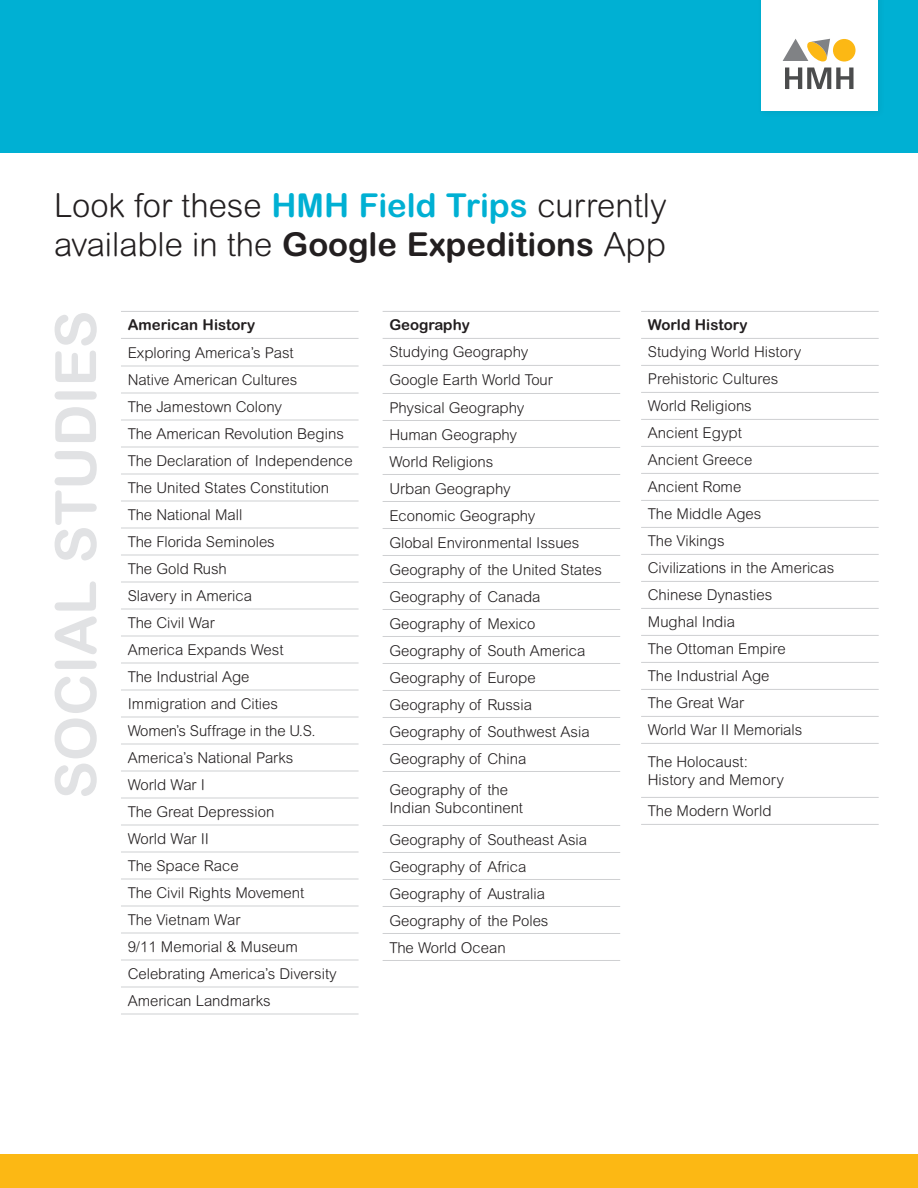
<style>
.page{position:relative;width:918px;height:1188px;background:#fff}
.page>*{position:absolute;margin:0;border:0;box-sizing:border-box;transform-origin:0 0}
.t1{font:700 57px "Arial Rounded MT Std";color:#e1e2e4}
.t2{font:300 33px/39.6px "Arial Rounded MT Std";color:#231f20}
.t3{font:300 15px/18px "Arial Rounded MT Std";color:#231f20}
.t4{font:700 15px "Arial Rounded MT Std";color:#231f20}
.s1{font-weight:700;color:#00b0d3}
.s2{font-weight:700}
</style>
<div class="page">
<hr style="left:121px;top:338px;width:238px;height:1px;background:#cfd0d2">
<hr style="left:121px;top:366px;width:238px;height:1px;background:#cfd0d2">
<hr style="left:121px;top:393px;width:238px;height:1px;background:#cfd0d2">
<hr style="left:121px;top:420px;width:238px;height:1px;background:#cfd0d2">
<hr style="left:121px;top:447px;width:238px;height:1px;background:#cfd0d2">
<hr style="left:121px;top:474px;width:238px;height:1px;background:#cfd0d2">
<hr style="left:121px;top:501px;width:238px;height:1px;background:#cfd0d2">
<hr style="left:121px;top:528px;width:238px;height:1px;background:#cfd0d2">
<hr style="left:121px;top:555px;width:238px;height:1px;background:#cfd0d2">
<hr style="left:121px;top:582px;width:238px;height:1px;background:#cfd0d2">
<hr style="left:121px;top:609px;width:238px;height:1px;background:#cfd0d2">
<hr style="left:121px;top:636px;width:238px;height:1px;background:#cfd0d2">
<hr style="left:121px;top:663px;width:238px;height:1px;background:#cfd0d2">
<hr style="left:121px;top:690px;width:238px;height:1px;background:#cfd0d2">
<hr style="left:121px;top:717px;width:238px;height:1px;background:#cfd0d2">
<hr style="left:121px;top:744px;width:238px;height:1px;background:#cfd0d2">
<hr style="left:121px;top:771px;width:238px;height:1px;background:#cfd0d2">
<hr style="left:121px;top:798px;width:238px;height:1px;background:#cfd0d2">
<hr style="left:121px;top:825px;width:238px;height:1px;background:#cfd0d2">
<hr style="left:121px;top:852px;width:238px;height:1px;background:#cfd0d2">
<hr style="left:121px;top:879px;width:238px;height:1px;background:#cfd0d2">
<hr style="left:121px;top:906px;width:238px;height:1px;background:#cfd0d2">
<hr style="left:121px;top:933px;width:238px;height:1px;background:#cfd0d2">
<hr style="left:121px;top:960px;width:238px;height:1px;background:#cfd0d2">
<hr style="left:121px;top:987px;width:238px;height:1px;background:#cfd0d2">
<hr style="left:121px;top:1014px;width:238px;height:1px;background:#cfd0d2">
<hr style="left:121px;top:311px;width:238px;height:1px;background:#cfd0d2">
<div style="left:0;top:0;width:918px;height:152px;background:#00b0d3"></div>
<div style="left:0;top:1154px;width:918px;height:34px;background:#fcb814"></div>
<div style="left:757px;top:0;width:129px;height:119px;background:#00adcf"></div>
<div style="left:761px;top:0;width:117px;height:111px;background:#fff"></div>
<svg style="left:783px;top:39px;width:73px;height:50px"></svg>
<hr style="left:383px;top:311px;width:237px;height:1px;background:#cfd0d2">
<hr style="left:383px;top:338px;width:237px;height:1px;background:#cfd0d2">
<hr style="left:383px;top:365px;width:237px;height:1px;background:#cfd0d2">
<hr style="left:383px;top:393px;width:237px;height:1px;background:#cfd0d2">
<hr style="left:383px;top:420px;width:237px;height:1px;background:#cfd0d2">
<hr style="left:383px;top:447px;width:237px;height:1px;background:#cfd0d2">
<hr style="left:383px;top:474px;width:237px;height:1px;background:#cfd0d2">
<hr style="left:383px;top:501px;width:237px;height:1px;background:#cfd0d2">
<hr style="left:383px;top:528px;width:237px;height:1px;background:#cfd0d2">
<hr style="left:383px;top:555px;width:237px;height:1px;background:#cfd0d2">
<hr style="left:383px;top:582px;width:237px;height:1px;background:#cfd0d2">
<hr style="left:383px;top:609px;width:237px;height:1px;background:#cfd0d2">
<hr style="left:383px;top:636px;width:237px;height:1px;background:#cfd0d2">
<hr style="left:383px;top:663px;width:237px;height:1px;background:#cfd0d2">
<hr style="left:383px;top:690px;width:237px;height:1px;background:#cfd0d2">
<hr style="left:383px;top:717px;width:237px;height:1px;background:#cfd0d2">
<hr style="left:383px;top:744px;width:237px;height:1px;background:#cfd0d2">
<hr style="left:383px;top:771px;width:237px;height:1px;background:#cfd0d2">
<hr style="left:383px;top:825px;width:237px;height:1px;background:#cfd0d2">
<hr style="left:383px;top:852px;width:237px;height:1px;background:#cfd0d2">
<hr style="left:383px;top:879px;width:237px;height:1px;background:#cfd0d2">
<hr style="left:383px;top:906px;width:237px;height:1px;background:#cfd0d2">
<hr style="left:383px;top:933px;width:237px;height:1px;background:#cfd0d2">
<hr style="left:383px;top:960px;width:237px;height:1px;background:#cfd0d2">
<hr style="left:641px;top:311px;width:238px;height:1px;background:#cfd0d2">
<hr style="left:641px;top:338px;width:238px;height:1px;background:#cfd0d2">
<hr style="left:641px;top:365px;width:238px;height:1px;background:#cfd0d2">
<hr style="left:641px;top:392px;width:238px;height:1px;background:#cfd0d2">
<hr style="left:641px;top:419px;width:238px;height:1px;background:#cfd0d2">
<hr style="left:641px;top:446px;width:238px;height:1px;background:#cfd0d2">
<hr style="left:641px;top:473px;width:238px;height:1px;background:#cfd0d2">
<hr style="left:641px;top:500px;width:238px;height:1px;background:#cfd0d2">
<hr style="left:641px;top:527px;width:238px;height:1px;background:#cfd0d2">
<hr style="left:641px;top:554px;width:238px;height:1px;background:#cfd0d2">
<hr style="left:641px;top:581px;width:238px;height:1px;background:#cfd0d2">
<hr style="left:641px;top:608px;width:238px;height:1px;background:#cfd0d2">
<hr style="left:641px;top:635px;width:238px;height:1px;background:#cfd0d2">
<hr style="left:641px;top:662px;width:238px;height:1px;background:#cfd0d2">
<hr style="left:641px;top:689px;width:238px;height:1px;background:#cfd0d2">
<hr style="left:641px;top:716px;width:238px;height:1px;background:#cfd0d2">
<hr style="left:641px;top:743px;width:238px;height:1px;background:#cfd0d2">
<hr style="left:641px;top:797px;width:238px;height:1px;background:#cfd0d2">
<hr style="left:641px;top:824px;width:238px;height:1px;background:#cfd0d2">
<p class="t2" style="left:54px;top:185px;width:614px">Look for these <span class="s1">HMH Field Trips</span> currently available in the <span class="s2">Google Expeditions</span> App</p>
<p class="t1" style="left:42px;top:799px;width:490px;rotate:-90deg">SOCIAL STUDIES</p>
<p class="t4" style="left:389px;top:316px;width:82px">Geography</p>
<p class="t4" style="left:128px;top:316px;width:129px">American History</p>
<p class="t3" style="left:128px;top:343px;width:168px">Exploring America’s Past</p>
<p class="t3" style="left:128px;top:371px;width:171px">Native American Cultures</p>
<p class="t3" style="left:128px;top:398px;width:156px">The Jamestown Colony</p>
<p class="t3" style="left:128px;top:425px;width:218px">The American Revolution Begins</p>
<p class="t3" style="left:128px;top:452px;width:227px">The Declaration of Independence</p>
<p class="t3" style="left:128px;top:479px;width:203px">The United States Constitution</p>
<p class="t3" style="left:128px;top:506px;width:116px">The National Mall</p>
<p class="t3" style="left:128px;top:533px;width:149px">The Florida Seminoles</p>
<p class="t3" style="left:128px;top:560px;width:101px">The Gold Rush</p>
<p class="t3" style="left:128px;top:587px;width:126px">Slavery in America</p>
<p class="t3" style="left:128px;top:614px;width:89px">The Civil War</p>
<p class="t3" style="left:128px;top:641px;width:157px">America Expands West</p>
<p class="t3" style="left:128px;top:668px;width:123px">The Industrial Age</p>
<p class="t3" style="left:128px;top:695px;width:152px">Immigration and Cities</p>
<p class="t3" style="left:128px;top:722px;width:190px">Women’s Suffrage in the U.S.</p>
<p class="t3" style="left:128px;top:749px;width:167px">America’s National Parks</p>
<p class="t3" style="left:128px;top:776px;width:79px">World War I</p>
<p class="t3" style="left:128px;top:803px;width:148px">The Great Depression</p>
<p class="t3" style="left:128px;top:830px;width:83px">World War II</p>
<p class="t3" style="left:128px;top:857px;width:112px">The Space Race</p>
<p class="t3" style="left:128px;top:884px;width:178px">The Civil Rights Movement</p>
<p class="t3" style="left:128px;top:911px;width:114px">The Vietnam War</p>
<p class="t3" style="left:128px;top:938px;width:172px">9/11 Memorial &amp; Museum</p>
<p class="t3" style="left:128px;top:965px;width:211px">Celebrating America’s Diversity</p>
<p class="t3" style="left:128px;top:992px;width:145px">American Landmarks</p>
<p class="t3" style="left:389px;top:343px;width:140px">Studying Geography</p>
<p class="t3" style="left:389px;top:371px;width:165px">Google Earth World Tour</p>
<p class="t3" style="left:389px;top:398px;width:136px">Physical Geography</p>
<p class="t3" style="left:389px;top:425px;width:129px">Human Geography</p>
<p class="t3" style="left:389px;top:452px;width:105px">World Religions</p>
<p class="t3" style="left:389px;top:479px;width:123px">Urban Geography</p>
<p class="t3" style="left:389px;top:506px;width:148px">Economic Geography</p>
<p class="t3" style="left:389px;top:533px;width:192px">Global Environmental Issues</p>
<p class="t3" style="left:389px;top:560px;width:214px">Geography of the United States</p>
<p class="t3" style="left:389px;top:587px;width:153px">Geography of Canada</p>
<p class="t3" style="left:389px;top:614px;width:148px">Geography of Mexico</p>
<p class="t3" style="left:389px;top:641px;width:198px">Geography of South America</p>
<p class="t3" style="left:389px;top:668px;width:148px">Geography of Europe</p>
<p class="t3" style="left:389px;top:695px;width:144px">Geography of Russia</p>
<p class="t3" style="left:389px;top:722px;width:202px">Geography of Southwest Asia</p>
<p class="t3" style="left:389px;top:749px;width:138px">Geography of China</p>
<p class="t3" style="left:389px;top:781px;width:135px">Geography of the<br>Indian Subcontinent</p>
<p class="t3" style="left:389px;top:830px;width:199px">Geography of Southeast Asia</p>
<p class="t3" style="left:389px;top:857px;width:139px">Geography of Africa</p>
<p class="t3" style="left:389px;top:884px;width:157px">Geography of Australia</p>
<p class="t3" style="left:389px;top:911px;width:161px">Geography of the Poles</p>
<p class="t3" style="left:389px;top:938px;width:118px">The World Ocean</p>
<p class="t4" style="left:648px;top:316px;width:101px">World History</p>
<p class="t3" style="left:648px;top:343px;width:155px">Studying World History</p>
<p class="t3" style="left:648px;top:370px;width:132px">Prehistoric Cultures</p>
<p class="t3" style="left:648px;top:397px;width:105px">World Religions</p>
<p class="t3" style="left:648px;top:424px;width:96px">Ancient Egypt</p>
<p class="t3" style="left:648px;top:451px;width:106px">Ancient Greece</p>
<p class="t3" style="left:648px;top:478px;width:95px">Ancient Rome</p>
<p class="t3" style="left:648px;top:505px;width:115px">The Middle Ages</p>
<p class="t3" style="left:648px;top:532px;width:78px">The Vikings</p>
<p class="t3" style="left:648px;top:559px;width:188px">Civilizations in the Americas</p>
<p class="t3" style="left:648px;top:586px;width:126px">Chinese Dynasties</p>
<p class="t3" style="left:648px;top:613px;width:89px">Mughal India</p>
<p class="t3" style="left:648px;top:640px;width:139px">The Ottoman Empire</p>
<p class="t3" style="left:648px;top:667px;width:123px">The Industrial Age</p>
<p class="t3" style="left:648px;top:694px;width:98px">The Great War</p>
<p class="t3" style="left:648px;top:721px;width:156px">World War II Memorials</p>
<p class="t3" style="left:648px;top:753px;width:137px">The Holocaust:<br>History and Memory</p>
<p class="t3" style="left:648px;top:802px;width:125px">The Modern World</p>
</div>
